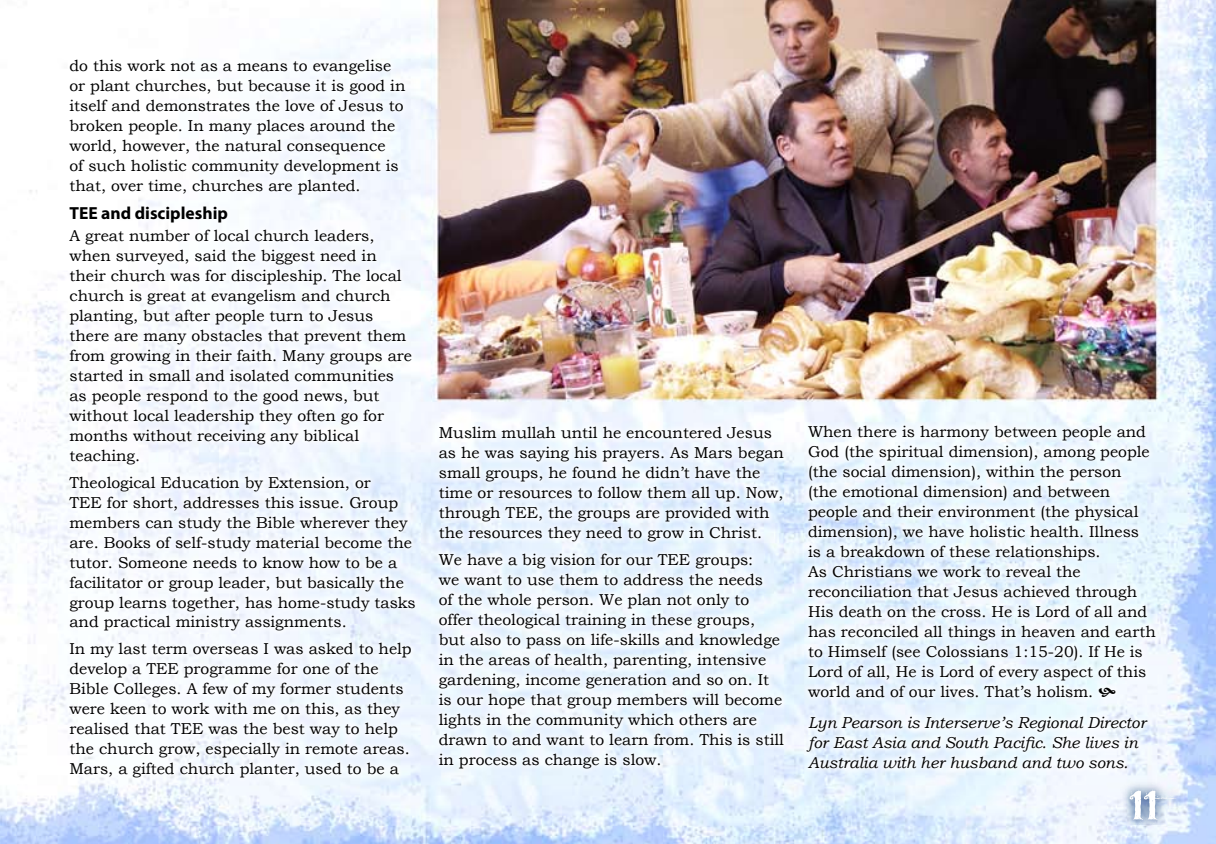
<style>
.page{position:relative;width:1216px;height:844px;background:#fff}
.page>*{position:absolute;margin:0;border:0;box-sizing:border-box;transform-origin:0 0}
.t1{font:63px "Beyond Wonderland";color:#fff}
.t2{font:700 17.5px "Myriad Pro";color:#000}
.t3{font:15.75px/19.9px "Bookman Old Style";color:#000}
.t4{font:italic 15.75px/19.9px "Bookman Old Style";color:#000}
</style>
<div class="page">
<img style="left:0;top:0;width:1215px;height:843px">
<div style="left:61px;top:52px;width:358px;height:730px;background:#fff"></div>
<div style="left:431px;top:419px;width:357px;height:353px;background:#fff;opacity:.75"></div>
<div style="left:798px;top:418px;width:361px;height:355px;background:#fff;opacity:.75"></div>
<svg style="left:1118px;top:771px;width:65px;height:53px"></svg>
<svg style="left:1098px;top:687px;width:17px;height:9px"></svg>
<p class="t3" style="left:69px;top:56px;width:337px">do this work not as a means to evangelise or plant churches, but because it is good in itself and demonstrates the love of Jesus to broken people. In many places around the world, however, the natural consequence<br>of such holistic community development is that, over time, churches are planted.</p>
<p class="t2" style="left:69px;top:201px;width:160px">TEE and discipleship</p>
<p class="t3" style="left:69px;top:226px;width:344px">A great number of local church leaders, when surveyed, said the biggest need in their church was for discipleship. The local church is great at evangelism and church planting, but after people turn to Jesus there are many obstacles that prevent them from growing in their faith. Many groups are started in small and isolated communities as people respond to the good news, but without local leadership they often go for months without receiving any biblical teaching.</p>
<p class="t3" style="left:69px;top:472px;width:348px">Theological Education by Extension, or<br>TEE for short, addresses this issue. Group members can study the Bible wherever they are. Books of self-study material become the tutor. Someone needs to know how to be a facilitator or group leader, but basically the group learns together, has home-study tasks and practical ministry assignments.</p>
<p class="t3" style="left:69px;top:639px;width:344px">In my last term overseas I was asked to help develop a TEE programme for one of the Bible Colleges. A few of my former students were keen to work with me on this, as they realised that TEE was the best way to help the church grow, especially in remote areas.<br>Mars, a gifted church planter, used to be a</p>
<p class="t3" style="left:439px;top:423px;width:346px">Muslim mullah until he encountered Jesus as he was saying his prayers. As Mars began small groups, he found he didn’t have the time or resources to follow them all up. Now, through TEE, the groups are provided with the resources they need to grow in Christ.</p>
<p class="t3" style="left:439px;top:549px;width:346px">We have a big vision for our TEE groups:<br>we want to use them to address the needs<br>of the whole person. We plan not only to offer theological training in these groups, but also to pass on life-skills and knowledge in the areas of health, parenting, intensive gardening, income generation and so on. It is our hope that group members will become lights in the community which others are drawn to and want to learn from. This is still in process as change is slow.</p>
<p class="t3" style="left:808px;top:421px;width:349px">When there is harmony between people and God (the spiritual dimension), among people (the social dimension), within the person<br>(the emotional dimension) and between people and their environment (the physical dimension), we have holistic health. Illness is a breakdown of these relationships.<br>As Christians we work to reveal the reconciliation that Jesus achieved through His death on the cross. He is Lord of all and has reconciled all things in heaven and earth to Himself (see Colossians 1:15-20). If He is Lord of all, He is Lord of every aspect of this world and of our lives. That’s holism.</p>
<p class="t4" style="left:808px;top:712px;width:339px">Lyn Pearson is Interserve’s Regional Director for East Asia and South Pacific. She lives in<br>Australia with her husband and two sons.</p>
<h1 class="t1" style="left:1129px;top:767px;width:28px">11</h1>
</div>
